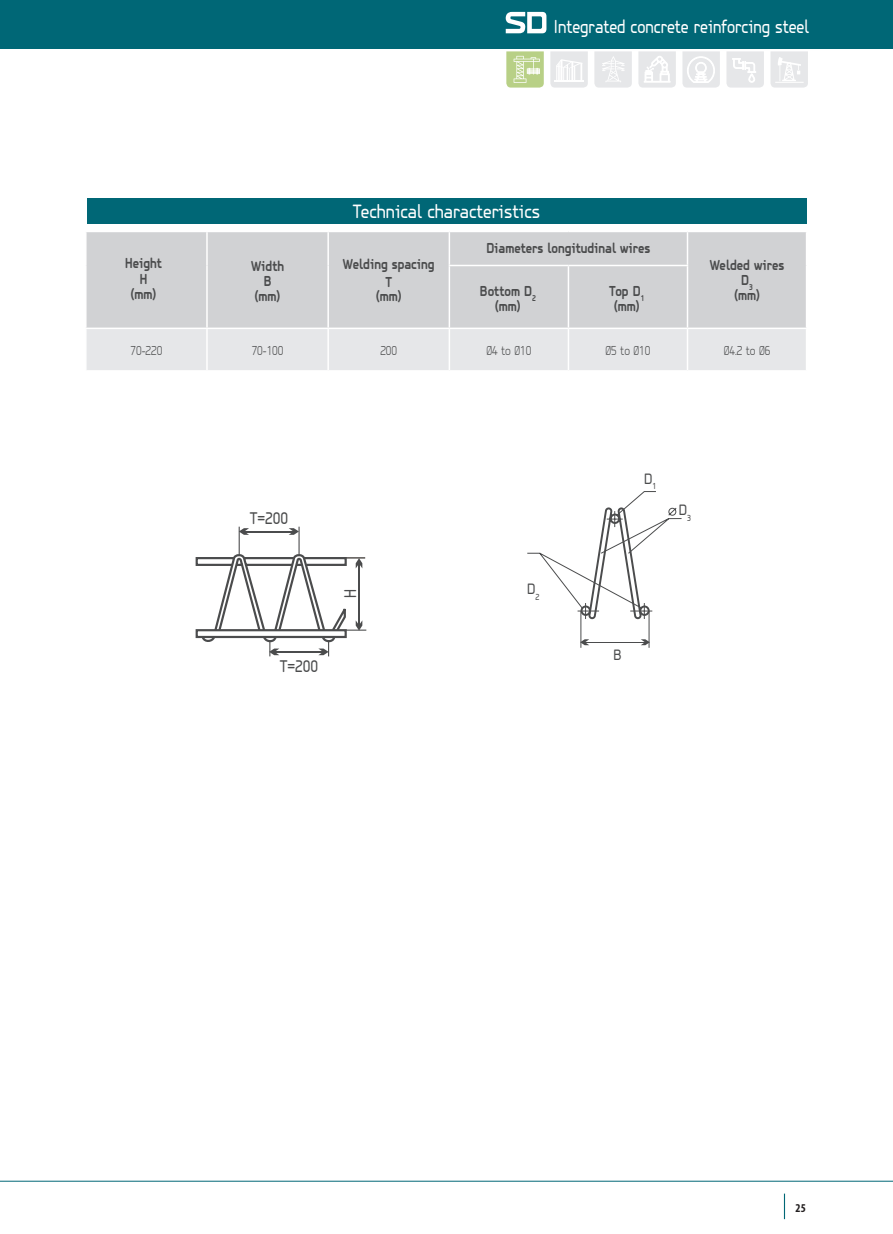
<style>
.page{position:relative;width:893px;height:1234px;background:#fff}
.page>*{position:absolute;margin:0;border:0;box-sizing:border-box;transform-origin:0 0}
.t1{font:20.1px "PF Isotext Pro";color:#fff;scale:.9 1}
.t2{font:19.5px "PF Isotext Pro";color:#fff;scale:.85 1}
.t3{font:17.55px "PF Isotext Pro";color:#4b4c4d;scale:.9 1}
.t4{font:15.6px "PF Isotext Pro";color:#4b4c4d;scale:.9 1}
.t5{font:700 15px/15px "PF Isotext Pro";color:#4b4c4d;text-align:center;scale:.85 1}
.t6{font:300 13.5px "PF Isotext Pro";color:#4b4c4d;scale:.8 1}
.t7{font:300 13.5px "PF Isotext Pro";color:#4b4c4d;scale:.9 1}
.t8{font:700 condensed 12px "Myriad Pro";color:#231f20}
.t9{font:9.15px "PF Isotext Pro";color:#4b4c4d;scale:.9 1}
</style>
<div class="page">
<svg style="left:784px;top:1193px;width:1px;height:25px"></svg>
<hr style="left:0;top:1180px;width:893px;height:1px;background:#006776">
<div style="left:87px;top:232px;width:719px;height:95px;background:#d1d2d4"></div>
<div style="left:87px;top:329px;width:719px;height:41px;background:#e6e7e9"></div>
<hr style="left:687px;top:232px;width:1px;height:33px;background:#fff">
<hr style="left:449px;top:265px;width:119px;height:1px;background:#fff">
<hr style="left:568px;top:265px;width:120px;height:1px;background:#fff">
<hr style="left:568px;top:266px;width:1px;height:61px;background:#fff">
<hr style="left:687px;top:266px;width:1px;height:61px;background:#fff">
<hr style="left:568px;top:329px;width:1px;height:41px;background:#fff">
<hr style="left:687px;top:329px;width:1px;height:41px;background:#fff">
<hr style="left:206px;top:232px;width:2px;height:33px;background:#fff">
<hr style="left:206px;top:265px;width:2px;height:62px;background:#fff">
<hr style="left:206px;top:329px;width:2px;height:41px;background:#fff">
<hr style="left:327px;top:232px;width:2px;height:33px;background:#fff">
<hr style="left:449px;top:232px;width:1px;height:33px;background:#fff">
<hr style="left:327px;top:265px;width:2px;height:62px;background:#fff">
<hr style="left:449px;top:266px;width:1px;height:61px;background:#fff">
<hr style="left:327px;top:329px;width:2px;height:41px;background:#fff">
<hr style="left:449px;top:329px;width:1px;height:41px;background:#fff">
<div style="left:87px;top:198px;width:719px;height:26px;background:#006776"></div>
<div style="left:0;top:0;width:893px;height:48px;background:#006776"></div>
<svg style="left:682px;top:51px;width:38px;height:37px"></svg>
<svg style="left:726px;top:51px;width:38px;height:37px"></svg>
<svg style="left:770px;top:51px;width:38px;height:37px"></svg>
<svg style="left:550px;top:51px;width:38px;height:37px"></svg>
<hr style="left:554px;top:80px;width:30px;height:2px;background:#fff">
<svg style="left:594px;top:51px;width:38px;height:37px"></svg>
<svg style="left:638px;top:51px;width:38px;height:37px"></svg>
<svg style="left:506px;top:51px;width:38px;height:37px"></svg>
<svg style="left:527px;top:491px;width:155px;height:157px"></svg>
<svg style="left:195px;top:526px;width:171px;height:130px"></svg>
<svg style="left:506px;top:12px;width:40px;height:21px"></svg>
<p class="t5" style="left:125px;top:254px;width:45px;line-height:16.5px">Height<br>Η</p>
<p class="t5" style="left:131px;top:286px;width:31px">(mm)</p>
<h2 class="t2" style="left:554px;top:16px;width:302px">Integrated concrete reinforcing steel</h2>
<h1 class="t1" style="left:353px;top:199px;width:210px">Technical characteristics</h1>
<p class="t5" style="left:251px;top:258px;width:40px">Width<br>B (mm)</p>
<p class="t5" style="left:343px;top:255px;width:109px;line-height:18px">Welding spacing<br>Τ</p>
<p class="t5" style="left:376px;top:289px;width:31px">(mm)</p>
<p class="t5" style="left:486px;top:241px;width:195px">Diameters longitudinal wires</p>
<p class="t5" style="left:710px;top:257px;width:89px">Welded wires<br>D<sub>3</sub></p>
<p class="t5" style="left:609px;top:283px;width:43px">Top D<sub>1 </sub>(mm)</p>
<p class="t5" style="left:480px;top:283px;width:67px">Bottom D<sub>2</sub></p>
<p class="t5" style="left:734px;top:287px;width:31px">(mm)</p>
<p class="t5" style="left:495px;top:298px;width:31px">(mm)</p>
<p class="t7" style="left:131px;top:342px;width:37px">70-220</p>
<p class="t7" style="left:252px;top:342px;width:37px">70-100</p>
<p class="t7" style="left:380px;top:342px;width:20px">200</p>
<p class="t6" style="left:486px;top:342px;width:58px">Ø4 to Ø10</p>
<p class="t6" style="left:605px;top:342px;width:58px">Ø5 to Ø10</p>
<p class="t6" style="left:724px;top:342px;width:60px">Ø4.2 to Ø6</p>
<p class="t4" style="left:644px;top:469px;width:15px">D<sub>1</sub></p>
<p class="t4" style="left:679px;top:501px;width:11px">D</p>
<p class="t3" style="left:250px;top:508px;width:44px">T=200</p>
<p class="t9" style="left:687px;top:512px;width:6px">3</p>
<p class="t3" style="left:280px;top:655px;width:44px">T=200</p>
<p class="t3" style="left:340px;top:598px;width:11px;rotate:-90deg">H</p>
<p class="t4" style="left:527px;top:580px;width:15px">D<sub>2</sub></p>
<p class="t4" style="left:613px;top:645px;width:11px">B</p>
<p class="t8" style="left:795px;top:1199px;width:12px">25</p>
</div>
